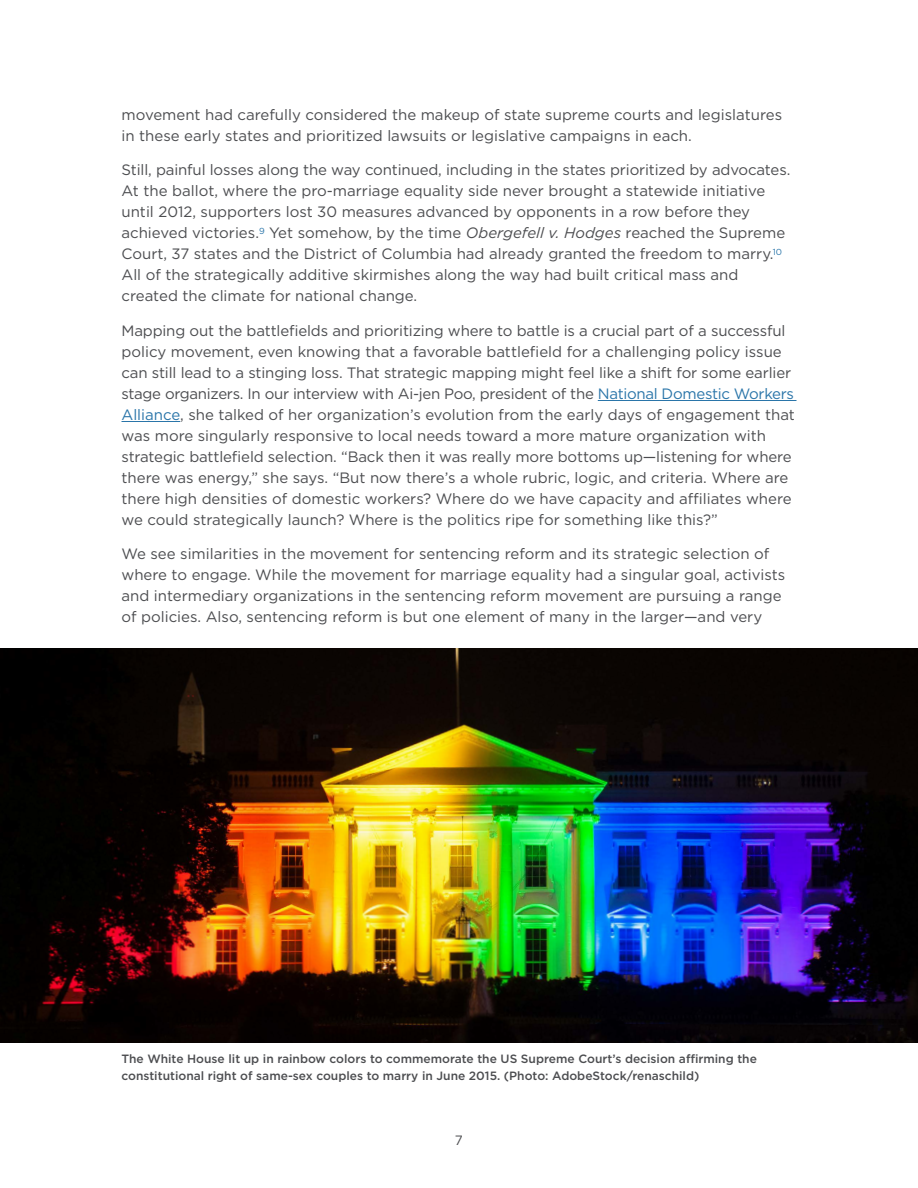
<style>
.page{position:relative;width:918px;height:1188px;background:#fff}
.page>*{position:absolute;margin:0;border:0;box-sizing:border-box;transform-origin:0 0}
.t1{font:15px/21px "Gotham";color:#4c4d50}
.t2{font:13.5px "Gotham";color:#4c4d50}
.t3{font:500 12px/16.5px "Gotham";color:#4c4d50}
.s1{font-style:italic}
.s2{color:#2a75a9}
</style>
<div class="page">
<hr style="left:598px;top:400px;width:198px;height:1px;background:#2a75a9">
<hr style="left:122px;top:421px;width:58px;height:1px;background:#2a75a9">
<img style="left:0;top:648px;width:918px;height:395px">
<p class="t1" style="left:122px;top:104px;width:662px">movement had carefully considered the makeup of state supreme courts and legislatures in these early states and prioritized lawsuits or legislative campaigns in each.</p>
<p class="t1" style="left:121px;top:159px;width:670px">Still, painful losses along the way continued, including in the states prioritized by advocates.<br>At the ballot, where the pro-marriage equality side never brought a statewide initiative until 2012, supporters lost 30 measures advanced by opponents in a row before they achieved victories.<sup>9</sup> Yet somehow, by the time <span class="s1">Obergefell v. Hodges</span> reached the Supreme Court, 37 states and the District of Columbia had already granted the freedom to marry.<sup>10<br></sup>All of the strategically additive skirmishes along the way had built critical mass and created the climate for national change.</p>
<p class="t1" style="left:121px;top:320px;width:675px">Mapping out the battlefields and prioritizing where to battle is a crucial part of a successful policy movement, even knowing that a favorable battlefield for a challenging policy issue can still lead to a stinging loss. That strategic mapping might feel like a shift for some earlier stage organizers. In our interview with Ai-jen Poo, president of the <span class="s2">National Domestic Workers Alliance</span>, she talked of her organization’s evolution from the early days of engagement that was more singularly responsive to local needs toward a more mature organization with strategic battlefield selection. “Back then it was really more bottoms up—listening for where there was energy,” she says. “But now there’s a whole rubric, logic, and criteria. Where are there high densities of domestic workers? Where do we have capacity and affiliates where we could strategically launch? Where is the politics ripe for something like this?”</p>
<p class="t1" style="left:121px;top:543px;width:665px">We see similarities in the movement for sentencing reform and its strategic selection of where to engage. While the movement for marriage equality had a singular goal, activists and intermediary organizations in the sentencing reform movement are pursuing a range of policies. Also, sentencing reform is but one element of many in the larger—and very</p>
<p class="t3" style="left:122px;top:1050px;width:637px">The White House lit up in rainbow colors to commemorate the US Supreme Court’s decision affirming the constitutional right of same-sex couples to marry in June 2015. (Photo: AdobeStock/renaschild)</p>
<p class="t2" style="left:455px;top:1131px;width:10px">7</p>
</div>
